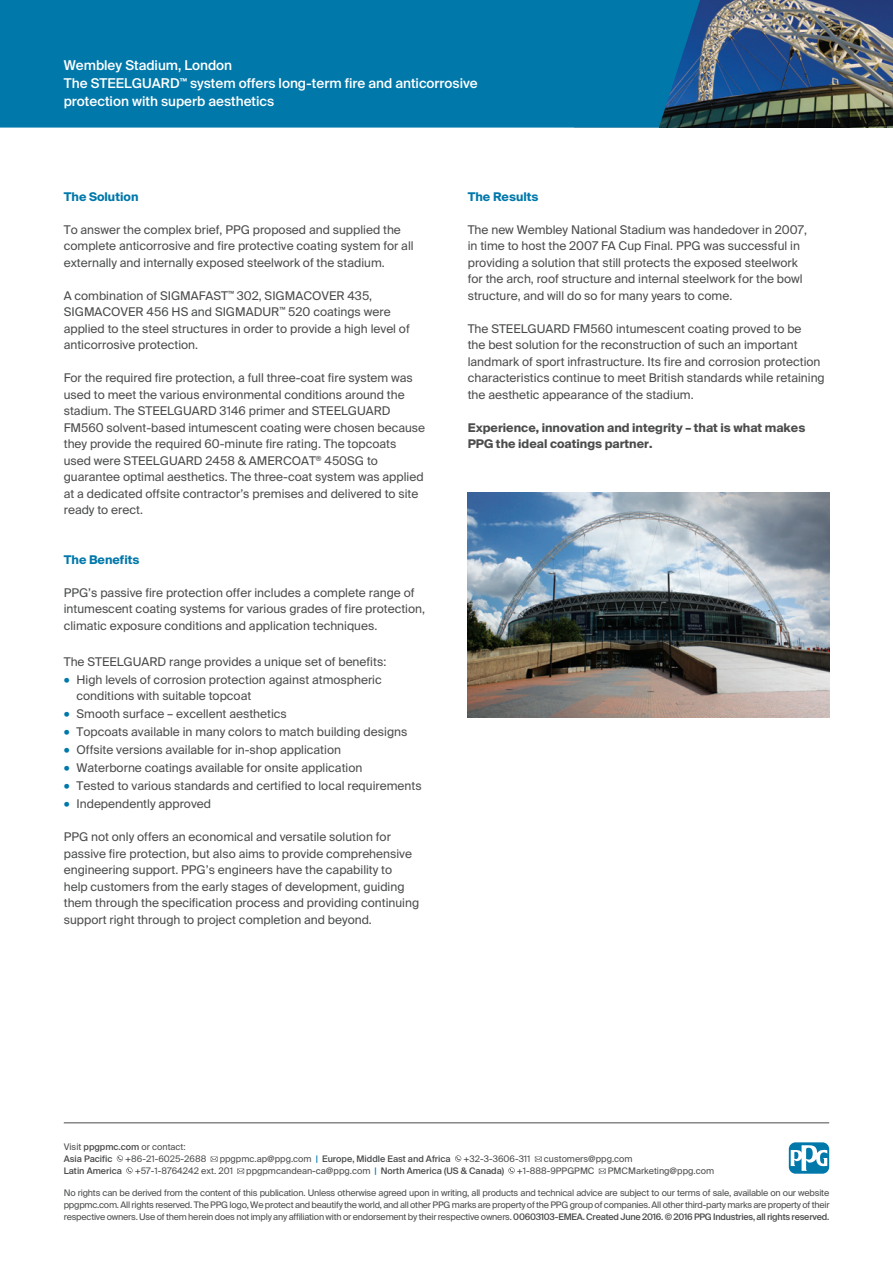
<style>
.page{position:relative;width:893px;height:1263px;background:#fff}
.page>*{position:absolute;margin:0;border:0;box-sizing:border-box;transform-origin:0 0}
.t1{font:500 13.5px "Suisse Intl";color:#fff}
.t2{font:12px/16.5px "Suisse Intl";color:#4b4c4d}
.t3{font:700 12px/16.5px "Suisse Intl";color:#4b4c4d}
.t4{font:700 12px "Suisse Intl";color:#0078aa}
.t5{font:9px/12px "Suisse Intl";color:#4b4c4d;text-align:justify}
.t6{font:500 9px "Suisse Intl";color:#4b4c4d}
.s1{font-size:13.5px;color:#0078aa}
.s2{font-weight:500}
.s3{font-weight:400}
.s4{color:#0078aa}
.s5{font-weight:500;color:#0078aa}
</style>
<div class="page">
<img style="left:700px;top:0;width:193px;height:128px">
<svg style="left:211px;top:1156px;width:7px;height:6px"></svg>
<svg style="left:455px;top:1155px;width:6px;height:7px"></svg>
<svg style="left:535px;top:1156px;width:7px;height:6px"></svg>
<svg style="left:117px;top:1155px;width:16px;height:19px"></svg>
<svg style="left:237px;top:1168px;width:7px;height:6px"></svg>
<svg style="left:508px;top:1167px;width:7px;height:7px"></svg>
<svg style="left:599px;top:1168px;width:7px;height:6px"></svg>
<hr style="left:64px;top:1122px;width:765px;height:1px;background:#4b4c4d">
<div style="left:0;top:0;width:700px;height:128px;background:#0078aa"></div>
<svg style="left:789px;top:1142px;width:40px;height:32px"></svg>
<svg style="left:791px;top:1144px;width:36px;height:27px"></svg>
<img style="left:468px;top:493px;width:361px;height:225px">
<p class="t1" style="left:64px;top:58px;width:170px">Wembley Stadium, London</p>
<p class="t1" style="left:64px;top:76px;width:415px">The STEELGUARD<sup>™</sup> system offers long-term fire and anticorrosive</p>
<p class="t1" style="left:64px;top:94px;width:212px">protection with superb aesthetics</p>
<p class="t4" style="left:64px;top:189px;width:76px">The Solution</p>
<p class="t2" style="left:64px;top:221px;width:351px">To answer the complex brief, PPG proposed and supplied the complete anticorrosive and fire protective coating system for all externally and internally exposed steelwork of the stadium.</p>
<p class="t2" style="left:64px;top:287px;width:348px">A combination of SIGMAFAST<sup>™</sup> 302, SIGMACOVER 435, SIGMACOVER 456 HS and SIGMADUR<sup>™</sup> 520 coatings were applied to the steel structures in order to provide a high level of anticorrosive protection.</p>
<p class="t2" style="left:64px;top:370px;width:363px">For the required fire protection, a full three-coat fire system was used to meet the various environmental conditions around the stadium. The STEELGUARD 3146 primer and STEELGUARD FM560 solvent-based intumescent coating were chosen because they provide the required 60-minute fire rating. The topcoats used were STEELGUARD 2458 &amp; AMERCOAT<sup>®</sup> 450SG to guarantee optimal aesthetics. The three-coat system was applied at a dedicated offsite contractor’s premises and delivered to site ready to erect.</p>
<p class="t4" style="left:64px;top:552px;width:77px">The Benefits</p>
<p class="t2" style="left:64px;top:584px;width:363px">PPG’s passive fire protection offer includes a complete range of intumescent coating systems for various grades of fire protection, climatic exposure conditions and application techniques.</p>
<p class="t2" style="left:64px;top:653px;width:324px">The STEELGUARD range provides a unique set of benefits:</p>
<p class="t2" style="left:77px;top:671px;width:307px;text-indent:-13px"><span class="s1">•</span> High levels of corrosion protection against atmospheric conditions with suitable topcoat</p>
<p class="t2" style="left:64px;top:706px;width:225px"><span class="s1">•</span> Smooth surface – excellent aesthetics</p>
<p class="t2" style="left:64px;top:724px;width:345px"><span class="s1">•</span> Topcoats available in many colors to match building designs</p>
<p class="t2" style="left:64px;top:742px;width:279px"><span class="s1">•</span> Offsite versions available for in-shop application</p>
<p class="t2" style="left:64px;top:760px;width:300px"><span class="s1">•</span> Waterborne coatings available for onsite application</p>
<p class="t2" style="left:64px;top:778px;width:359px"><span class="s1">•</span> Tested to various standards and certified to local requirements</p>
<p class="t2" style="left:64px;top:796px;width:149px"><span class="s1">•</span> Independently approved</p>
<p class="t2" style="left:64px;top:829px;width:357px">PPG not only offers an economical and versatile solution for passive fire protection, but also aims to provide comprehensive engineering support. PPG’s engineers have the capability to help customers from the early stages of development, guiding them through the specification process and providing continuing support right through to project completion and beyond.</p>
<p class="t4" style="left:468px;top:189px;width:72px">The Results</p>
<p class="t2" style="left:468px;top:221px;width:341px">The new Wembley National Stadium was handedover in 2007, in time to host the 2007 FA Cup Final. PPG was successful in providing a solution that still protects the exposed steelwork for the arch, roof structure and internal steelwork for the bowl structure, and will do so for many years to come.</p>
<p class="t2" style="left:468px;top:320px;width:359px">The STEELGUARD FM560 intumescent coating proved to be<br>the best solution for the reconstruction of such an important landmark of sport infrastructure. Its fire and corrosion protection characteristics continue to meet British standards while retaining the aesthetic appearance of the stadium.</p>
<p class="t3" style="left:468px;top:419px;width:339px">Experience, innovation and integrity – that is what makes<br>PPG the ideal coatings partner.</p>
<p class="t5" style="left:64px;top:1140px;width:123px">Visit <span class="s2">ppgpmc.com</span> or contact:</p>
<p class="t6" style="left:64px;top:1153px;width:50px">Asia Pacific</p>
<p class="t5" style="left:125px;top:1152px;width:83px">+86-21-6025-2688</p>
<p class="t6" style="left:220px;top:1153px;width:233px"><span class="s3">ppgpmc.ap@ppg.com</span> <span class="s4">|</span> Europe, Middle East and Africa</p>
<p class="t5" style="left:463px;top:1152px;width:69px">+32-3-3606-311</p>
<p class="t5" style="left:544px;top:1152px;width:90px">customers@ppg.com</p>
<p class="t6" style="left:64px;top:1165px;width:60px">Latin America</p>
<p class="t5" style="left:135px;top:1164px;width:100px">+57-1-8764242 ext. 201</p>
<p class="t5" style="left:246px;top:1164px;width:259px">ppgpmcandean-ca@ppg.com <span class="s5">|</span> <span class="s2">North America (US &amp; Canada)</span></p>
<p class="t5" style="left:517px;top:1164px;width:79px">+1-888-9PPGPMC</p>
<p class="t5" style="left:608px;top:1164px;width:108px">PMCMarketing@ppg.com</p>
<p class="t5" style="left:64px;top:1187px;width:767px">No rights can be derived from the content of this publication. Unless otherwise agreed upon in writing, all products and technical advice are subject to our terms of sale, available on our website ppgpmc.com. All rights reserved. The PPG logo, We protect and beautify the world, and all other PPG marks are property of the PPG group of companies. All other third-party marks are property of their respective owners. Use of them herein does not imply any affiliation with or endorsement by their respective owners. <span class="s2">00603103-EMEA. Created June 2016. © 2016 PPG Industries, all rights reserved.</span></p>
</div>
